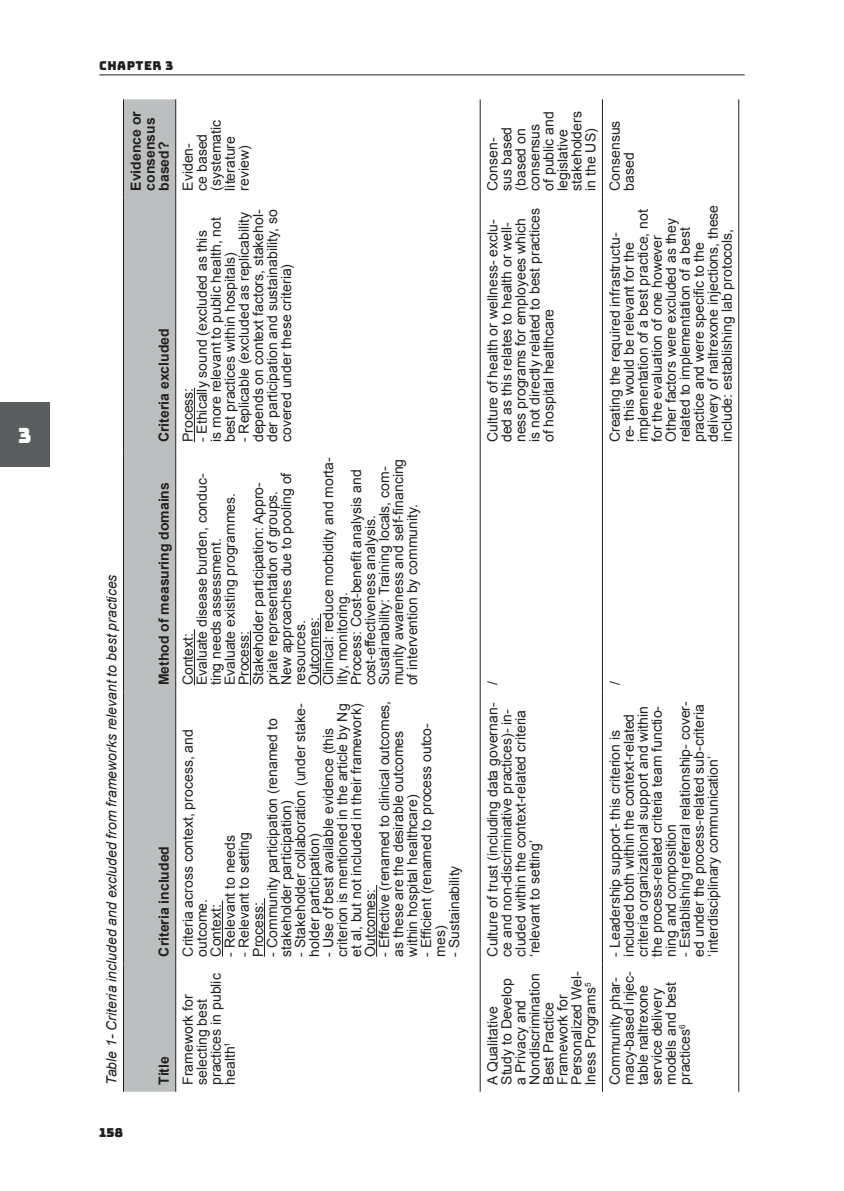
<style>
.page{position:relative;width:844px;height:1191px;background:#fff}
.page>*{position:absolute;margin:0;border:0;box-sizing:border-box;transform-origin:0 0}
.t1{font:21px "Bungee";color:#fff}
.t2{font:14px/14px "Arial";color:#231f20}
.t3{font:700 14px/14px "Arial";color:#231f20}
.t4{font:italic 14px "Arial";color:#231f20}
.t5{font:12.25px "Bungee";letter-spacing:.04em;color:#231f20}
</style>
<div class="page">
<div style="left:0;top:402px;width:50px;height:64px;background:#5a5e5f"></div>
<hr style="left:99px;top:74px;width:645px;height:1px;background:#231f20">
<div style="left:124px;top:99px;width:51px;height:992px;background:#bcbfc0"></div>
<hr style="left:123px;top:963px;width:1px;height:128px;background:#231f20">
<hr style="left:123px;top:692px;width:1px;height:271px;background:#231f20">
<hr style="left:123px;top:449px;width:1px;height:243px;background:#231f20">
<hr style="left:123px;top:198px;width:1px;height:251px;background:#231f20">
<hr style="left:123px;top:99px;width:1px;height:99px;background:#231f20">
<hr style="left:175px;top:963px;width:1px;height:128px;background:#231f20">
<hr style="left:175px;top:692px;width:1px;height:271px;background:#231f20">
<hr style="left:175px;top:449px;width:1px;height:243px;background:#231f20">
<hr style="left:175px;top:198px;width:1px;height:251px;background:#231f20">
<hr style="left:175px;top:99px;width:1px;height:99px;background:#231f20">
<hr style="left:479px;top:963px;width:1px;height:128px;background:#231f20">
<hr style="left:479px;top:692px;width:1px;height:271px;background:#231f20">
<hr style="left:479px;top:449px;width:1px;height:243px;background:#231f20">
<hr style="left:479px;top:198px;width:1px;height:251px;background:#231f20">
<hr style="left:479px;top:99px;width:1px;height:99px;background:#231f20">
<hr style="left:602px;top:963px;width:1px;height:128px;background:#231f20">
<hr style="left:602px;top:692px;width:1px;height:271px;background:#231f20">
<hr style="left:602px;top:449px;width:1px;height:243px;background:#231f20">
<hr style="left:602px;top:198px;width:1px;height:251px;background:#231f20">
<hr style="left:602px;top:99px;width:1px;height:99px;background:#231f20">
<hr style="left:738px;top:963px;width:1px;height:128px;background:#231f20">
<hr style="left:738px;top:692px;width:1px;height:271px;background:#231f20">
<hr style="left:738px;top:449px;width:1px;height:243px;background:#231f20">
<hr style="left:738px;top:198px;width:1px;height:251px;background:#231f20">
<hr style="left:738px;top:99px;width:1px;height:99px;background:#231f20">
<hr style="left:222px;top:900px;width:1px;height:56px;background:#231f20">
<hr style="left:264px;top:898px;width:1px;height:58px;background:#231f20">
<hr style="left:376px;top:885px;width:1px;height:71px;background:#231f20">
<hr style="left:194px;top:629px;width:1px;height:56px;background:#231f20">
<hr style="left:250px;top:631px;width:1px;height:54px;background:#231f20">
<hr style="left:320px;top:613px;width:1px;height:72px;background:#231f20">
<hr style="left:194px;top:388px;width:1px;height:54px;background:#231f20">
<h1 class="t1" style="left:18px;top:424px;width:15px">3</h1>
<p class="t5" style="left:99px;top:59px;width:75px">CHAPTER 3</p>
<p class="t4" style="left:102px;top:1084px;width:511px;rotate:-90deg">Table 1- Criteria included and excluded from frameworks relevant to best practices</p>
<p class="t3" style="left:129px;top:191px;width:81px;rotate:-90deg">Evidence or consensus based?</p>
<p class="t3" style="left:157px;top:442px;width:115px;rotate:-90deg">Criteria excluded</p>
<p class="t3" style="left:157px;top:685px;width:205px;rotate:-90deg">Method of measuring domains</p>
<p class="t3" style="left:157px;top:956px;width:112px;rotate:-90deg">Criteria included</p>
<p class="t3" style="left:157px;top:1084px;width:30px;rotate:-90deg">Title</p>
<p class="t2" style="left:181px;top:191px;width:72px;rotate:-90deg">Eviden-<br>ce based (systematic literature review)</p>
<p class="t2" style="left:195px;top:442px;width:226px;rotate:-90deg">- Ethically sound (excluded as this is more relevant to public health, not best practices within hospitals)</p>
<p class="t2" style="left:237px;top:442px;width:234px;rotate:-90deg">- Replicable (excluded as replicability depends on context factors, stakehol&shy;der participation and sustainability, so covered under these criteria)</p>
<p class="t2" style="left:181px;top:442px;width:56px;rotate:-90deg">Process:</p>
<p class="t2" style="left:181px;top:685px;width:229px;rotate:-90deg">Context:<br>Evaluate disease burden, conduc&shy;ting needs assessment.<br>Evaluate existing programmes.<br>Process:<br>Stakeholder participation: Appro&shy;priate representation of groups.<br>New approaches due to pooling of resources.<br>Outcomes:<br>Clinical: reduce morbidity and morta&shy;lity, monitoring.<br>Process: Cost-benefit analysis and cost-effectiveness analysis.<br>Sustainability: Training locals, com&shy;munity awareness and self-financing of intervention by community.</p>
<p class="t2" style="left:293px;top:956px;width:254px;rotate:-90deg">- Stakeholder collaboration (under stake&shy;holder participation)</p>
<p class="t2" style="left:321px;top:956px;width:254px;rotate:-90deg">- Use of best available evidence (this criterion is mentioned in the article by Ng et al, but not included in their framework)<br>Outcomes:</p>
<p class="t2" style="left:377px;top:956px;width:257px;rotate:-90deg">- Effective (renamed to clinical outcomes, as these are the desirable outcomes within hospital healthcare)</p>
<p class="t2" style="left:265px;top:956px;width:240px;rotate:-90deg">- Community participation (renamed to stakeholder participation)</p>
<p class="t2" style="left:419px;top:956px;width:235px;rotate:-90deg">- Efficient (renamed to process outco&shy;mes)</p>
<p class="t2" style="left:181px;top:956px;width:229px;rotate:-90deg">Criteria across context, process, and outcome.<br>Context:</p>
<p class="t2" style="left:223px;top:956px;width:123px;rotate:-90deg">- Relevant to needs</p>
<p class="t2" style="left:237px;top:956px;width:126px;rotate:-90deg">- Relevant to setting<br>Process:</p>
<p class="t2" style="left:447px;top:956px;width:93px;rotate:-90deg">- Sustainability</p>
<p class="t2" style="left:181px;top:1084px;width:113px;rotate:-90deg">Framework for selecting best practices in public health<sup>1</sup></p>
<p class="t5" style="left:99px;top:1125px;width:25px">158</p>
<p class="t2" style="left:485px;top:191px;width:81px;rotate:-90deg">Consen-<br>sus based (based on consensus of public and legislative stakeholders in the US)</p>
<p class="t2" style="left:485px;top:442px;width:236px;rotate:-90deg">Culture of health or wellness- exclu&shy;ded as this relates to health or well&shy;ness programs for employees which is not directly related to best practices of hospital healthcare</p>
<p class="t2" style="left:607px;top:191px;width:72px;rotate:-90deg">Consensus based</p>
<p class="t2" style="left:607px;top:442px;width:239px;rotate:-90deg">Creating the required infrastructu-<br>re- this would be relevant for the implementation of a best practice, not for the evaluation of one however Other factors were excluded as they related to implementation of a best practice and were specific to the delivery of naltrexone injections, these include: establishing lab protocols,</p>
<p class="t2" style="left:485px;top:685px;width:5px;rotate:-90deg">/</p>
<p class="t2" style="left:485px;top:956px;width:255px;rotate:-90deg">Culture of trust (including data governan&shy;ce and non-discriminative practices)- in&shy;cluded within the context-related criteria ‘relevant to setting’</p>
<p class="t2" style="left:485px;top:1084px;width:115px;rotate:-90deg">A Qualitative<br>Study to Develop a Privacy and<br>Nondiscrimination<br>Best Practice<br>Framework for<br>Personalized Wel&shy;lness Programs<sup>5</sup></p>
<p class="t2" style="left:607px;top:685px;width:5px;rotate:-90deg">/</p>
<p class="t2" style="left:607px;top:956px;width:252px;rotate:-90deg">- Leadership support- this criterion is included both within the context-related criteria organizational support and within the process-related criteria team functio&shy;ning and composition</p>
<p class="t2" style="left:677px;top:956px;width:257px;rotate:-90deg">- Establishing referral relationship- cover&shy;ed under the process-related sub-criteria ‘interdisciplinary communication’</p>
<p class="t2" style="left:607px;top:1084px;width:115px;rotate:-90deg">Community phar&shy;macy-based injec&shy;table naltrexone service delivery models and best practices<sup>6</sup></p>
</div>
